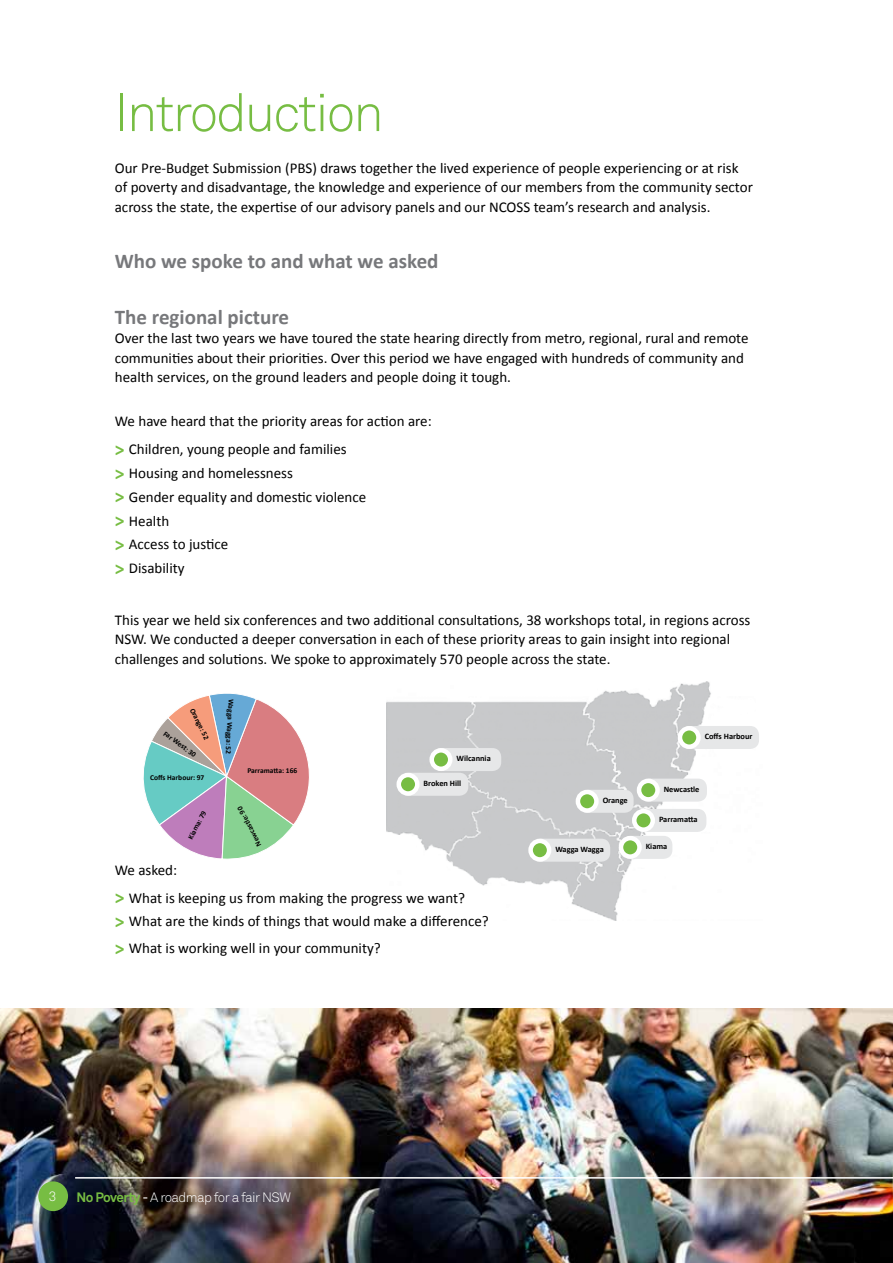
<style>
.page{position:relative;width:893px;height:1263px;background:#fff}
.page>*{position:absolute;margin:0;border:0;box-sizing:border-box;transform-origin:0 0}
.t1{font:300 52.5px "Akkurat";letter-spacing:-.04em;color:#77bd43}
.t2{font:700 21px "Calibri";color:#77787b}
.t3{font:15px/19.5px "Calibri";color:#000}
.t4{font:300 13.5px "Akkurat";letter-spacing:-.04em;color:#fff}
.t5{font:700 8.4px "Calibri";color:#000}
.t6{font:700 7.5px "Calibri";color:#000}
.s1{font-weight:700;font-size:19.5px;color:#77bd43}
.s2{font-weight:700;color:#77bd43}
.s3{font-weight:400}
</style>
<div class="page">
<img style="left:386px;top:681px;width:373px;height:239px">
<div style="left:400px;top:773px;width:68px;height:23px;background:#e6e7e8;border-radius:9px"></div>
<svg style="left:399px;top:775px;width:18px;height:18px"></svg>
<div style="left:396px;top:773px;width:24px;height:23px;border:4px solid #fff;border-radius:50%"></div>
<div style="left:433px;top:748px;width:68px;height:23px;background:#e6e7e8;border-radius:9px"></div>
<svg style="left:432px;top:750px;width:18px;height:19px"></svg>
<div style="left:429px;top:748px;width:23px;height:23px;border:4px solid #fff;border-radius:50%"></div>
<div style="left:681px;top:726px;width:78px;height:23px;background:#e6e7e8;border-radius:9px"></div>
<svg style="left:680px;top:728px;width:18px;height:19px"></svg>
<div style="left:678px;top:726px;width:23px;height:23px;border:4px solid #fff;border-radius:50%"></div>
<div style="left:640px;top:779px;width:67px;height:23px;background:#e6e7e8;border-radius:9px"></div>
<svg style="left:639px;top:781px;width:18px;height:18px"></svg>
<div style="left:637px;top:779px;width:23px;height:23px;border:4px solid #fff;border-radius:50%"></div>
<div style="left:622px;top:836px;width:50px;height:23px;background:#e6e7e8;border-radius:9px"></div>
<svg style="left:621px;top:838px;width:18px;height:19px"></svg>
<div style="left:619px;top:836px;width:23px;height:23px;border:4px solid #fff;border-radius:50%"></div>
<div style="left:636px;top:809px;width:70px;height:23px;background:#e6e7e8;border-radius:9px"></div>
<svg style="left:634px;top:811px;width:19px;height:19px"></svg>
<div style="left:632px;top:809px;width:23px;height:23px;border:4px solid #fff;border-radius:50%"></div>
<div style="left:532px;top:839px;width:78px;height:23px;background:#e6e7e8;border-radius:9px"></div>
<svg style="left:531px;top:841px;width:18px;height:18px"></svg>
<div style="left:528px;top:839px;width:23px;height:23px;border:4px solid #fff;border-radius:50%"></div>
<div style="left:579px;top:790px;width:55px;height:23px;background:#e6e7e8;border-radius:9px"></div>
<svg style="left:578px;top:792px;width:18px;height:18px"></svg>
<div style="left:576px;top:790px;width:23px;height:23px;border:4px solid #fff;border-radius:50%"></div>
<svg style="left:143px;top:693px;width:166px;height:166px"></svg>
<img style="left:0;top:1008px;width:893px;height:255px">
<hr style="left:75px;top:1177px;width:818px;height:1px;background:#fff">
<div style="left:38px;top:1181px;width:30px;height:30px;background:#77bd43;border-radius:50%"></div>
<h1 class="t1" style="left:115px;top:82px;width:271px">Introduction</h1>
<p class="t3" style="left:115px;top:158px;width:640px">Our Pre-Budget Submission (PBS) draws together the lived experience of people experiencing or at risk of poverty and disadvantage, the knowledge and experience of our members from the community sector across the state, the expertise of our advisory panels and our NCOSS team’s research and analysis.</p>
<h2 class="t2" style="left:115px;top:247px;width:325px">Who we spoke to and what we asked</h2>
<h2 class="t2" style="left:115px;top:303px;width:176px">The regional picture</h2>
<p class="t3" style="left:115px;top:329px;width:635px">Over the last two years we have toured the state hearing directly from metro, regional, rural and remote communities about their priorities. Over this period we have engaged with hundreds of community and health services, on the ground leaders and people doing it tough.</p>
<p class="t3" style="left:115px;top:407px;width:318px;line-height:28px">We have heard that the priority areas for action are: <span class="s1">&gt;</span> Children, young people and families</p>
<p class="t3" style="left:115px;top:461px;width:253px;line-height:23.7px"><span class="s1">&gt;</span> Housing and homelessness<br><span class="s1">&gt;</span> Gender equality and domestic violence <span class="s1">&gt;</span> Health<br><span class="s1">&gt;</span> Access to justice<br><span class="s1">&gt;</span> Disability</p>
<p class="t3" style="left:115px;top:610px;width:637px">This year we held six conferences and two additional consultations, 38 workshops total, in regions across<br>NSW. We conducted a deeper conversation in each of these priority areas to gain insight into regional challenges and solutions. We spoke to approximately 570 people across the state.</p>
<p class="t6" style="left:196px;top:706px;width:35px;rotate:64deg">Orange: 52</p>
<p class="t6" style="left:167px;top:729px;width:40px;rotate:36deg">Far West: 30</p>
<p class="t6" style="left:150px;top:773px;width:56px">Coffs Harbour: 97</p>
<p class="t6" style="left:186px;top:836px;width:32px;rotate:-62deg">Kiama: 79</p>
<p class="t6" style="left:236px;top:699px;width:57px;rotate:93deg">Wagga Wagga: 52</p>
<p class="t6" style="left:247px;top:766px;width:51px">Parramatta: 166</p>
<p class="t6" style="left:255px;top:848px;width:45px;rotate:-117deg">Newcastle: 90</p>
<p class="t5" style="left:456px;top:753px;width:36px">Wilcannia</p>
<p class="t5" style="left:424px;top:778px;width:39px">Broken Hill</p>
<p class="t3" style="left:115px;top:855px;width:352px;line-height:28px">We asked:<br><span class="s1">&gt;</span> What is keeping us from making the progress we want?</p>
<p class="t3" style="left:115px;top:908px;width:376px;line-height:26.7px"><span class="s1">&gt;</span> What are the kinds of things that would make a difference? <span class="s1">&gt;</span> What is working well in your community?</p>
<p class="t5" style="left:603px;top:795px;width:27px">Orange</p>
<p class="t5" style="left:555px;top:844px;width:50px">Wagga Wagga</p>
<p class="t5" style="left:705px;top:731px;width:49px">Coffs Harbour</p>
<p class="t5" style="left:664px;top:784px;width:37px">Newcastle</p>
<p class="t5" style="left:659px;top:814px;width:40px">Parramatta</p>
<p class="t5" style="left:646px;top:841px;width:23px">Kiama</p>
<p class="t4" style="left:49px;top:1189px;width:9px">3</p>
<p class="t4" style="left:77px;top:1189px;width:216px"><span class="s2">No Poverty</span> <span class="s3">-</span> A roadmap for a fair NSW</p>
</div>
